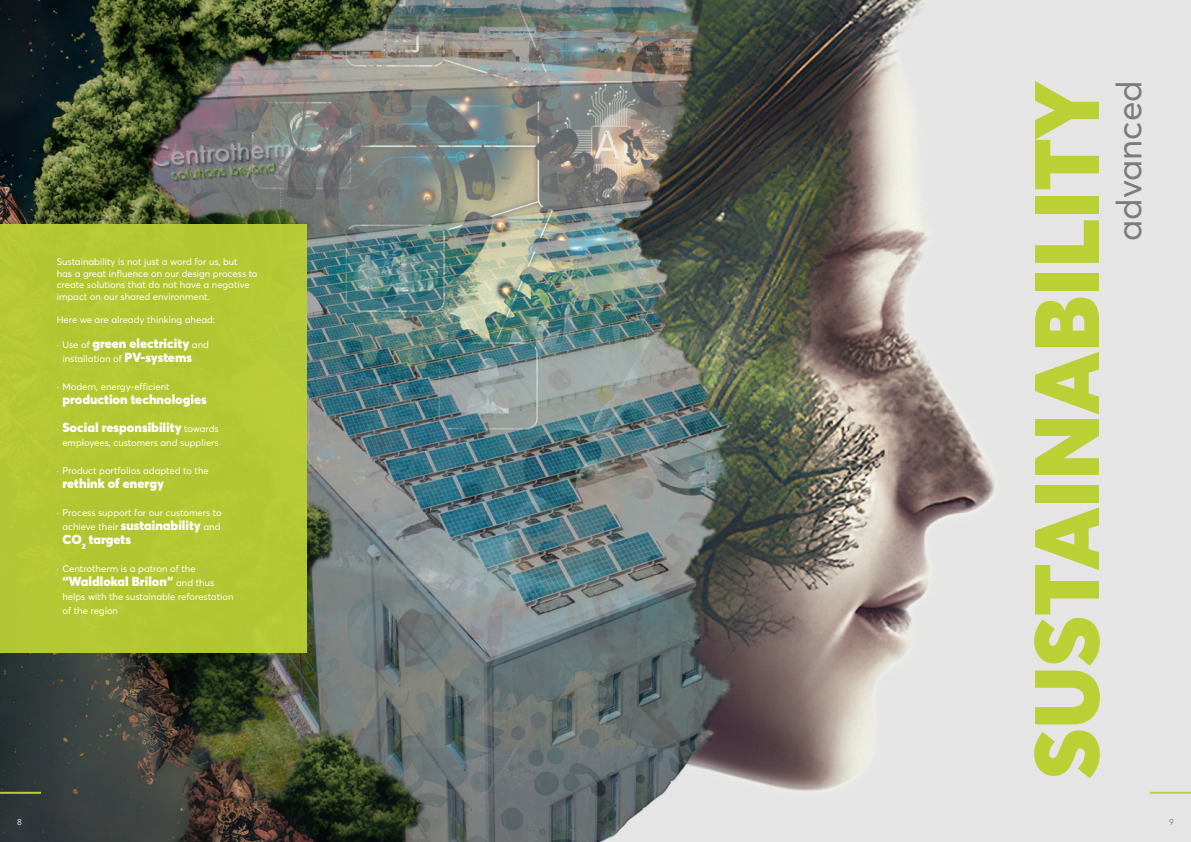
<style>
.page{position:relative;width:1191px;height:842px;background:#fff}
.page>*{position:absolute;margin:0;border:0;box-sizing:border-box;transform-origin:0 0}
.t1{font:900 90px "Averta PE";color:#bbd034}
.t2{font:35px "Averta PE";color:#7c7b7b}
.t3{font:900 13px/28px "Averta PE";color:#fff;text-align:center}
.t4{font:9.5px/11.5px "Averta PE";color:#fff}
.t5{font:8.5px "Avenir";color:#fff}
.t6{font:8.5px "Avenir";color:#7c7b7b}
.s1{font-weight:400;font-size:9.5px}
.s2{font-weight:900;font-size:13px}
</style>
<div class="page">
<img style="left:0;top:0;width:1191px;height:842px">
<hr style="left:0;top:792px;width:41px;height:2px;background:#bbd034">
<div style="left:0;top:224px;width:307px;height:428px;background:#b3c832"></div>
<hr style="left:1149px;top:792px;width:42px;height:2px;background:#bbd034">
<p class="t4" style="left:57px;top:256px;width:202px">Sustainability is not just a word for us, but<br>has a great influence on our design process to create solutions that do not have a negative impact on our shared environment.</p>
<p class="t4" style="left:57px;top:313px;width:160px">Here we are already thinking ahead:</p>
<h3 class="t3" style="left:57px;top:329px;width:154px"><span class="s1">· Use of</span> green electricity <span class="s1">and</span></h3>
<p class="t4" style="left:62px;top:353px;width:131px">installation of <span class="s2">PV-systems</span></p>
<p class="t4" style="left:57px;top:381px;width:114px">· Modern, energy-efficient</p>
<h3 class="t3" style="left:57px;top:385px;width:163px">production technologies<br><span class="s1">·</span> Social responsibility <span class="s1">towards</span></h3>
<p class="t4" style="left:62px;top:437px;width:158px">employees, customers and suppliers</p>
<p class="t4" style="left:57px;top:465px;width:154px">· Product portfolios adapted to the</p>
<h3 class="t3" style="left:62px;top:469px;width:103px">rethink of energy</h3>
<p class="t4" style="left:57px;top:505px;width:166px;line-height:14px;text-align:center">· Process support for our customers to achieve their <span class="s2">sustainability</span> and</p>
<h3 class="t3" style="left:62px;top:525px;width:70px">CO<sub>2</sub> targets</h3>
<p class="t4" style="left:57px;top:563px;width:140px">· Centrotherm is a patron of the</p>
<h3 class="t3" style="left:62px;top:567px;width:153px">“Waldlokal Brilon“ <span class="s1">and thus</span></h3>
<p class="t4" style="left:62px;top:589px;width:173px;line-height:14px">helps with the sustainable reforestation of the region</p>
<p class="t5" style="left:17px;top:817px;width:6px">8</p>
<h1 class="t1" style="left:1003px;top:779px;width:700px;rotate:-90deg">SUSTAINABILITY</h1>
<h2 class="t2" style="left:1105px;top:241px;width:162px;rotate:-90deg">advanced</h2>
<p class="t6" style="left:1169px;top:817px;width:6px">9</p>
</div>
